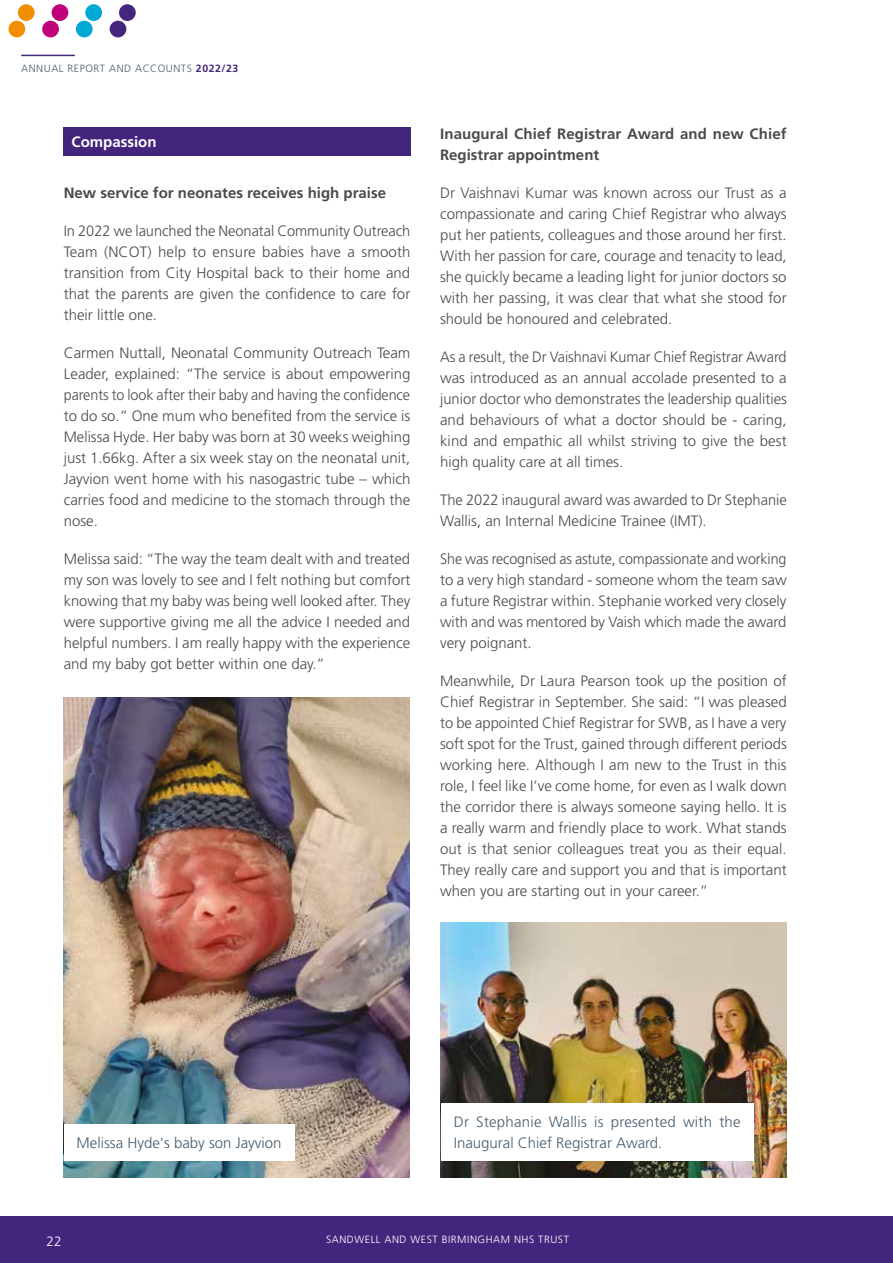
<style>
.page{position:relative;width:893px;height:1263px;background:#fff}
.page>*{position:absolute;margin:0;border:0;box-sizing:border-box;transform-origin:0 0}
.t1{font:300 15px/21px "Frutiger LT Std";color:#4a4a49;text-align:justify}
.t2{font:300 15px/21px "Frutiger LT Std";color:#4a4a49;text-align:justify;scale:.95 1}
.t3{font:700 15px/21px "Frutiger LT Std";color:#4a4a49}
.t4{font:300 15px/21px "Frutiger LT Std";color:#475c6d}
.t5{font:700 15px "Frutiger LT Std";color:#fff}
.t6{font:300 13.5px "Frutiger LT Std";color:#fff}
.t7{font:300 10.5px "Frutiger LT Std";letter-spacing:.05em;color:#fff}
.t8{font:300 10.5px "Frutiger LT Std";letter-spacing:.05em;color:#475c6d}
.s1{font-weight:700;color:#44257d}
</style>
<div class="page">
<hr style="left:21px;top:55px;width:54px;height:1px;background:#44257d">
<div style="left:119px;top:4px;width:17px;height:17px;background:#45267d;border-radius:50%"></div>
<div style="left:110px;top:21px;width:16px;height:16px;background:#45267d;border-radius:50%"></div>
<div style="left:85px;top:4px;width:17px;height:17px;background:#00a8d6;border-radius:50%"></div>
<div style="left:76px;top:21px;width:17px;height:16px;background:#00a8d6;border-radius:50%"></div>
<div style="left:52px;top:4px;width:16px;height:17px;background:#bf0078;border-radius:50%"></div>
<div style="left:42px;top:21px;width:17px;height:16px;background:#bf0078;border-radius:50%"></div>
<div style="left:18px;top:4px;width:17px;height:17px;background:#f28f00;border-radius:50%"></div>
<div style="left:9px;top:21px;width:16px;height:16px;background:#f28f00;border-radius:50%"></div>
<div style="left:0;top:1216px;width:893px;height:47px;background:#44257d"></div>
<div style="left:63px;top:128px;width:348px;height:28px;background:#44257d"></div>
<img style="left:64px;top:697px;width:346px;height:481px">
<div style="left:64px;top:1124px;width:230px;height:37px;background:#fff"></div>
<img style="left:441px;top:923px;width:346px;height:255px">
<div style="left:441px;top:1103px;width:312px;height:58px;background:#fff"></div>
<p class="t8" style="left:21px;top:63px;width:218px">ANNUAL REPORT AND ACCOUNTS <span class="s1">2022/23</span></p>
<p class="t5" style="left:72px;top:133px;width:86px">Compassion</p>
<p class="t3" style="left:64px;top:182px;width:324px">New service for neonates receives high praise</p>
<p class="t1" style="left:64px;top:220px;width:348px">In 2022 we launched the Neonatal Community Outreach Team (NCOT) help to ensure babies have a smooth transition from City Hospital back to their home and that the parents are given the confidence to care for their little one.</p>
<p class="t1" style="left:64px;top:342px;width:348px">Carmen Nuttall, Neonatal Community Outreach Team Leader, explained: “The service is about empowering parents to look after their baby and having the confidence to do so.” One mum who benefited from the service is Melissa Hyde. Her baby was born at 30 weeks weighing just 1.66kg. After a six week stay on the neonatal unit, Jayvion went home with his nasogastric tube – which carries food and medicine to the stomach through the nose.</p>
<p class="t1" style="left:64px;top:548px;width:348px">Melissa said: “The way the team dealt with and treated my son was lovely to see and I felt nothing but comfort knowing that my baby was being well looked after. They were supportive giving me all the advice I needed and helpful numbers. I am really happy with the experience and my baby got better within one day.”</p>
<p class="t3" style="left:440px;top:123px;width:348px">Inaugural Chief Registrar Award and new Chief<br>Registrar appointment</p>
<p class="t1" style="left:440px;top:182px;width:348px">Dr Vaishnavi Kumar was known across our Trust as a compassionate and caring Chief Registrar who always put her patients, colleagues and those around her first.<br>With her passion for care, courage and tenacity to lead, she quickly became a leading light for junior doctors so with her passing, it was clear that what she stood for should be honoured and celebrated.</p>
<p class="t1" style="left:440px;top:346px;width:348px">As a result, the Dr Vaishnavi Kumar Chief Registrar Award was introduced as an annual accolade presented to a junior doctor who demonstrates the leadership qualities and behaviours of what a doctor should be - caring, kind and empathic all whilst striving to give the best high quality care at all times.</p>
<p class="t1" style="left:440px;top:489px;width:348px">The 2022 inaugural award was awarded to Dr Stephanie<br>Wallis, an Internal Medicine Trainee (IMT).</p>
<p class="t2" style="left:440px;top:548px;width:366px">She was recognised as astute, compassionate and working to a very high standard - someone whom the team saw a future Registrar within. Stephanie worked very closely with and was mentored by Vaish which made the award very poignant.</p>
<p class="t1" style="left:440px;top:670px;width:348px">Meanwhile, Dr Laura Pearson took up the position of Chief Registrar in September. She said: “I was pleased to be appointed Chief Registrar for SWB, as I have a very soft spot for the Trust, gained through different periods working here. Although I am new to the Trust in this role, I feel like I’ve come home, for even as I walk down the corridor there is always someone saying hello. It is a really warm and friendly place to work. What stands out is that senior colleagues treat you as their equal.<br>They really care and support you and that is important when you are starting out in your career.”</p>
<p class="t4" style="left:77px;top:1133px;width:207px">Melissa Hyde's baby son Jayvion</p>
<p class="t4" style="left:454px;top:1112px;width:288px">Dr Stephanie Wallis is presented with the<br>Inaugural Chief Registrar Award.</p>
<p class="t6" style="left:46px;top:1233px;width:17px">22</p>
<p class="t7" style="left:326px;top:1233px;width:244px">SANDWELL AND WEST BIRMINGHAM NHS TRUST</p>
</div>
